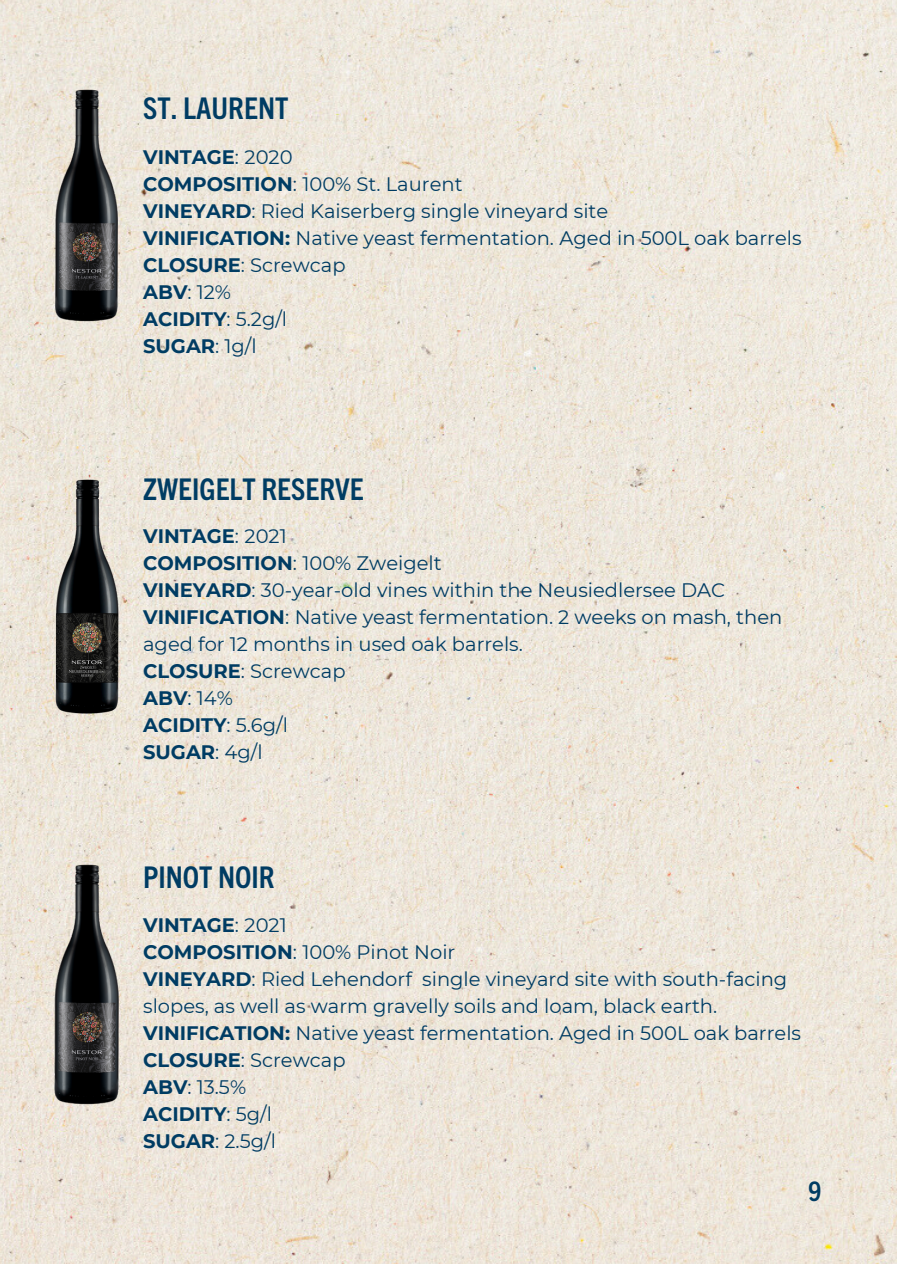
<style>
.page{position:relative;width:897px;height:1264px;background:#fff}
.page>*{position:absolute;margin:0;border:0;box-sizing:border-box;transform-origin:0 0}
.t1{font:700 condensed 30px "Trade Gothic Next LT Pro";color:#003c63}
.t2{font:700 condensed 27px "Trade Gothic Next LT Pro";color:#003c63}
.t3{font:19.5px/27px "Montserrat";color:#003c63}
.t4{font:700 19.5px "Montserrat";color:#003c63}
.s1{font-weight:400}
.s2{font-weight:700}
</style>
<div class="page">
<img style="left:0;top:0;width:897px;height:1263px">
<img style="left:47px;top:470px;width:80px;height:252px">
<img style="left:56px;top:90px;width:62px;height:231px">
<img style="left:55px;top:864px;width:64px;height:240px">
<p class="t1" style="left:143px;top:87px;width:147px">ST. LAURENT</p>
<p class="t4" style="left:143px;top:145px;width:151px">VINTAGE<span class="s1">: 2020</span></p>
<p class="t3" style="left:143px;top:170px;width:321px"><span class="s2">COMPOSITION</span>: 100% St. Laurent</p>
<p class="t3" style="left:143px;top:197px;width:466px"><span class="s2">VINEYARD</span>: Ried Kaiserberg single vineyard site</p>
<p class="t3" style="left:143px;top:224px;width:660px"><span class="s2">VINIFICATION:</span> Native yeast fermentation. Aged in 500L oak barrels</p>
<p class="t3" style="left:143px;top:251px;width:204px"><span class="s2">CLOSURE</span>: Screwcap</p>
<p class="t3" style="left:143px;top:278px;width:89px"><span class="s2">ABV</span>: 12%</p>
<p class="t4" style="left:143px;top:307px;width:145px">ACIDITY<span class="s1">: 5.2g/l</span></p>
<h1 class="t4" style="left:143px;top:334px;width:115px">SUGAR<span class="s1">: 1g/l</span></h1>
<p class="t1" style="left:143px;top:468px;width:222px">ZWEIGELT RESERVE</p>
<p class="t4" style="left:143px;top:524px;width:145px">VINTAGE<span class="s1">: 2021</span></p>
<p class="t3" style="left:143px;top:549px;width:300px"><span class="s2">COMPOSITION</span>: 100% Zweigelt</p>
<p class="t3" style="left:143px;top:576px;width:583px"><span class="s2">VINEYARD</span>: 30-year-old vines within the Neusiedlersee DAC</p>
<p class="t3" style="left:143px;top:603px;width:640px"><span class="s2">VINIFICATION</span>: Native yeast fermentation. 2 weeks on mash, then aged for 12 months in used oak barrels.</p>
<p class="t3" style="left:143px;top:657px;width:204px"><span class="s2">CLOSURE</span>: Screwcap</p>
<p class="t3" style="left:143px;top:684px;width:91px"><span class="s2">ABV</span>: 14%</p>
<p class="t4" style="left:143px;top:713px;width:146px">ACIDITY<span class="s1">: 5.6g/l</span></p>
<p class="t4" style="left:143px;top:740px;width:121px">SUGAR<span class="s1">: 4g/l</span></p>
<h1 class="t1" style="left:143px;top:855px;width:133px">PINOT NOIR</h1>
<p class="t4" style="left:143px;top:913px;width:145px">VINTAGE<span class="s1">: 2021</span></p>
<p class="t3" style="left:143px;top:938px;width:314px"><span class="s2">COMPOSITION</span>: 100% Pinot Noir</p>
<p class="t3" style="left:143px;top:965px;width:645px"><span class="s2">VINEYARD</span>: Ried Lehendorf single vineyard site with south-facing slopes, as well as warm gravelly soils and loam, black earth.</p>
<p class="t3" style="left:143px;top:1019px;width:659px"><span class="s2">VINIFICATION:</span> Native yeast fermentation. Aged in 500L oak barrels</p>
<p class="t3" style="left:143px;top:1046px;width:204px"><span class="s2">CLOSURE</span>: Screwcap</p>
<p class="t3" style="left:143px;top:1073px;width:105px"><span class="s2">ABV</span>: 13.5%</p>
<p class="t4" style="left:143px;top:1102px;width:130px">ACIDITY<span class="s1">: 5g/l</span></p>
<p class="t3" style="left:143px;top:1127px;width:134px"><span class="s2">SUGAR</span>: 2.5g/l</p>
<p class="t2" style="left:808px;top:1172px;width:14px">9</p>
</div>
